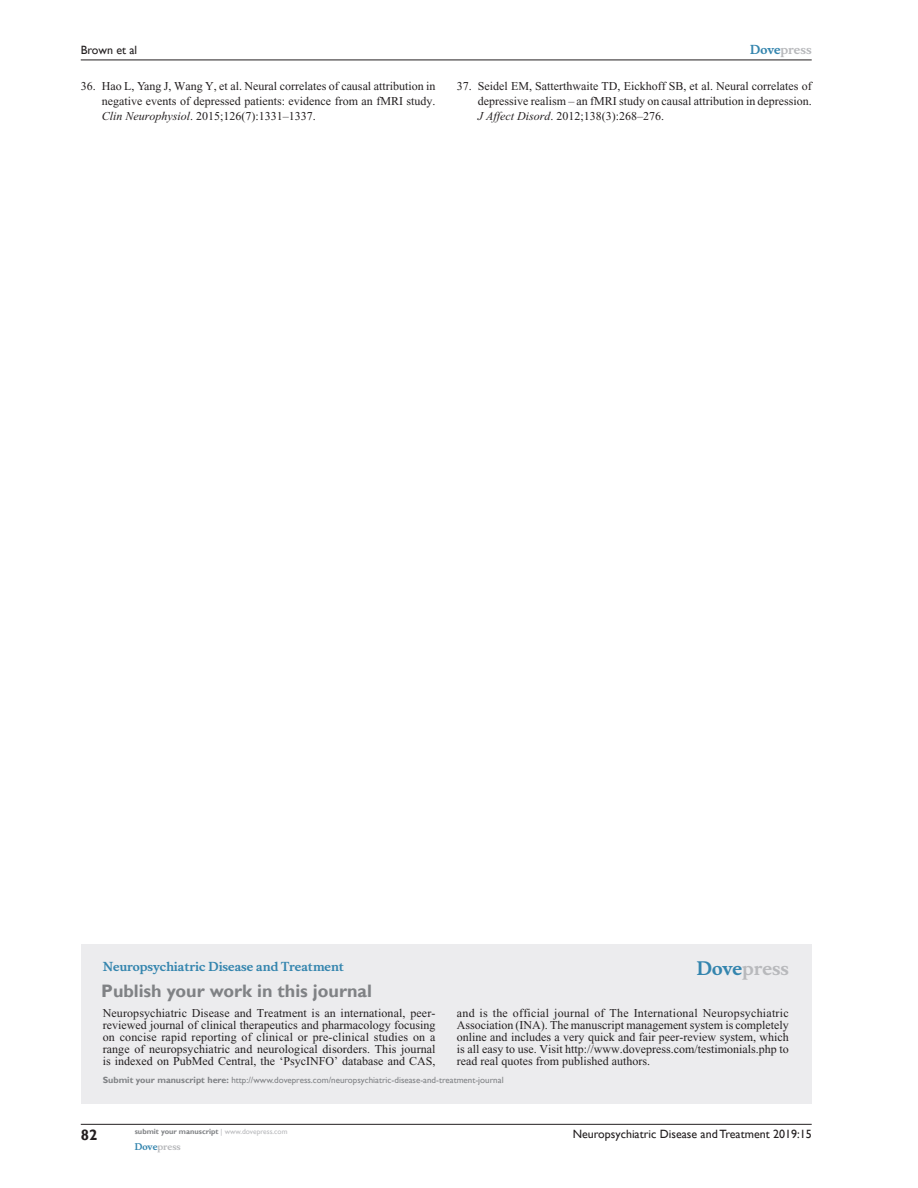
<style>
.page{position:relative;width:918px;height:1188px;background:#fff}
.page>*{position:absolute;margin:0;border:0;box-sizing:border-box;transform-origin:0 0}
.t1{font:700 18px "Gill Sans";color:#808285}
.t2{font:700 18px "Musee";color:#b8b9bc}
.t3{font:700 15px "Gill Sans";color:#231f20}
.RefNL2{font:12px/12px "Times New Roman";color:#231f20;text-align:justify}
.t4{font:12px "Gill Sans";color:#231f20}
.t5{font:700 12px "Musee";color:#3485ae}
.t6{font:700 12px "Musee";color:#b8b9bc}
.t7{font:9px "Gill Sans";color:#808285}
.t8{font:700 9px "Musee";color:#b8b9bc}
.t9{font:700 7.5px "Gill Sans";color:#808285}
.s1{color:#3485ae}
.s2{font-style:italic}
.s3{font-weight:700}
.s4{font-weight:400;color:#b8b9bc}
</style>
<div class="page">
<div style="left:81px;top:944px;width:731px;height:159px;background:#ececee"></div>
<hr style="left:81px;top:1124px;width:731px;height:1px;background:#231f20">
<hr style="left:81px;top:60px;width:731px;height:1px;background:#231f20">
<p class="t6" style="left:750px;top:43px;width:63px"><span class="s1">Dove</span>press</p>
<p class="t4" style="left:81px;top:43px;width:58px">Brown et al</p>
<p class="RefNL2" style="left:102px;top:79px;width:335px;line-height:15px;text-indent:-21px">36. Hao L, Yang J, Wang Y, et al. Neural correlates of causal attribution in negative events of depressed patients: evidence from an fMRI study.<br><span class="s2">Clin Neurophysiol</span>. 2015;126(7):1331–1337.</p>
<p class="RefNL2" style="left:478px;top:79px;width:336px;line-height:15px;text-indent:-21px">37. Seidel EM, Satterthwaite TD, Eickhoff SB, et al. Neural correlates of depressive realism – an fMRI study on causal attribution in depression.<br><span class="s2">J Affect Disord</span>. 2012;138(3):268–276.</p>
<p class="t5" style="left:103px;top:959px;width:243px">Neuropsychiatric Disease and Treatment</p>
<h1 class="t1" style="left:101px;top:980px;width:272px">Publish your work in this journal</h1>
<h1 class="t2" style="left:697px;top:958px;width:94px"><span class="s1">Dove</span>press</h1>
<p class="RefNL2" style="left:103px;top:1007px;width:334px">Neuropsychiatric Disease and Treatment is an international, peer&shy;reviewed journal of clinical therapeutics and pharmacology focusing on concise rapid reporting of clinical or pre-clinical studies on a range of neuropsychiatric and neurological disorders. This journal is indexed on PubMed Central, the ‘PsycINFO’ database and CAS,</p>
<p class="RefNL2" style="left:457px;top:1007px;width:333px">and is the official journal of The International Neuropsychiatric Association (INA). The manuscript management system is completely online and includes a very quick and fair peer-review system, which is all easy to use. Visit http://www.dovepress.com/testimonials.php to read real quotes from published authors.</p>
<p class="t7" style="left:103px;top:1075px;width:402px"><span class="s3">Submit your manuscript here:</span> http://www.dovepress.com/neuropsychiatric-disease-and-treatment-journal</p>
<p class="t3" style="left:81px;top:1126px;width:18px">82</p>
<p class="t9" style="left:135px;top:1127px;width:154px">submit your manuscript <span class="s4">| www.dovepress.com</span></p>
<p class="t8" style="left:135px;top:1141px;width:48px"><span class="s1">Dove</span>press</p>
<p class="t4" style="left:573px;top:1127px;width:241px">Neuropsychiatric Disease and Treatment 2019:15</p>
</div>
